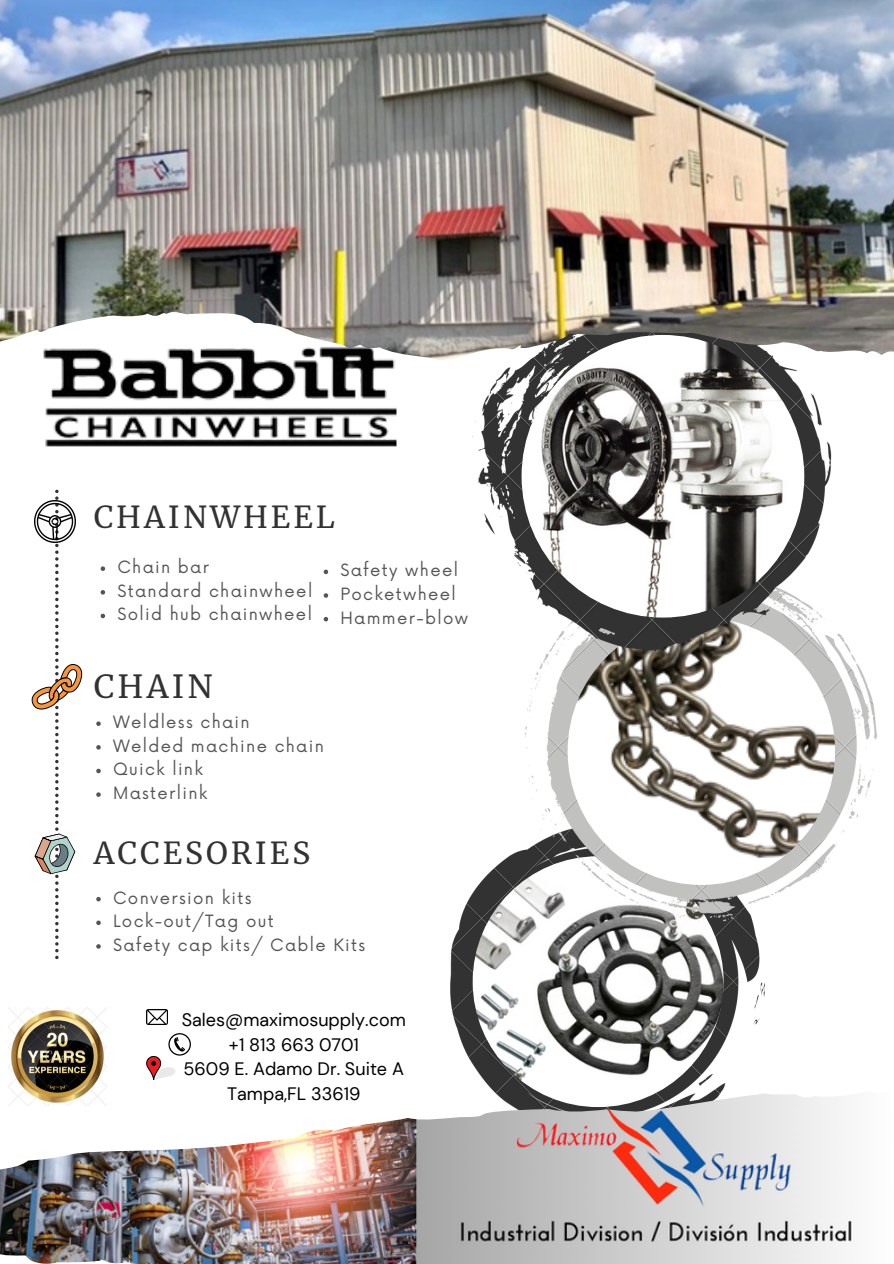
<style>
.page{position:relative;width:894px;height:1264px;background:#fff}
.page>*{position:absolute;margin:0;border:0;box-sizing:border-box;transform-origin:0 0}
.t1{font:31.5px "Merriweather";letter-spacing:.1em;color:#323232}
.t2{font:30px "Merriweather";letter-spacing:.1em;color:#323232}
.t3{font:18px "DM Sans";color:#000}
.t4{font:16.5px "Now";letter-spacing:.08em;color:#545454}
</style>
<div class="page">
<img style="left:450px;top:850px;width:314px;height:241px">
<img style="left:472px;top:856px;width:251px;height:251px;border-radius:50%">
<img style="left:524px;top:633px;width:353px;height:291px">
<img style="left:567px;top:617px;width:267px;height:268px;border-radius:50%">
<img style="left:472px;top:362px;width:359px;height:290px">
<img style="left:521px;top:335px;width:283px;height:282px;border-radius:50%">
<img style="left:0;top:0;width:893px;height:362px">
<img style="left:0;top:1091px;width:854px;height:172px">
<img style="left:34px;top:335px;width:386px;height:112px">
<svg style="left:32px;top:489px;width:50px;height:470px"></svg>
<img style="left:146px;top:1009px;width:22px;height:15px">
<svg style="left:168px;top:1033px;width:23px;height:22px"></svg>
<svg style="left:170px;top:1034px;width:20px;height:20px"></svg>
<svg style="left:146px;top:1037px;width:39px;height:43px"></svg>
<img style="left:8px;top:1007px;width:98px;height:98px">
<svg style="left:96px;top:721px;width:5px;height:5px"></svg>
<svg style="left:96px;top:745px;width:5px;height:4px"></svg>
<svg style="left:96px;top:768px;width:5px;height:5px"></svg>
<svg style="left:96px;top:792px;width:5px;height:4px"></svg>
<svg style="left:96px;top:896px;width:5px;height:5px"></svg>
<svg style="left:96px;top:920px;width:5px;height:5px"></svg>
<svg style="left:96px;top:944px;width:5px;height:4px"></svg>
<svg style="left:101px;top:566px;width:4px;height:5px"></svg>
<svg style="left:101px;top:590px;width:4px;height:4px"></svg>
<svg style="left:101px;top:613px;width:4px;height:5px"></svg>
<svg style="left:323px;top:569px;width:5px;height:5px"></svg>
<svg style="left:323px;top:593px;width:5px;height:4px"></svg>
<svg style="left:323px;top:617px;width:5px;height:4px"></svg>
<p class="t2" style="left:94px;top:498px;width:243px">CHAINWHEEL</p>
<p class="t4" style="left:117px;top:558px;width:93px">Chain bar</p>
<p class="t4" style="left:117px;top:581px;width:196px">Standard chainwheel</p>
<p class="t4" style="left:117px;top:605px;width:196px">Solid hub chainwheel</p>
<h1 class="t4" style="left:340px;top:561px;width:119px">Safety wheel</h1>
<p class="t4" style="left:340px;top:585px;width:117px">Pocketwheel</p>
<p class="t4" style="left:340px;top:608px;width:129px">Hammer-blow</p>
<p class="t1" style="left:94px;top:666px;width:120px">CHAIN</p>
<p class="t4" style="left:113px;top:713px;width:138px">Weldless chain</p>
<p class="t4" style="left:113px;top:736px;width:212px">Welded machine chain</p>
<p class="t4" style="left:113px;top:760px;width:91px">Quick link</p>
<p class="t4" style="left:113px;top:784px;width:96px">Masterlink</p>
<h1 class="t2" style="left:94px;top:834px;width:218px">ACCESORIES</h1>
<p class="t4" style="left:113px;top:888px;width:140px">Conversion kits</p>
<p class="t4" style="left:113px;top:912px;width:162px">Lock-out/Tag out</p>
<p class="t4" style="left:113px;top:935px;width:254px">Safety cap kits/ Cable Kits</p>
<p class="t3" style="left:182px;top:1008px;width:225px">Sales@maximosupply.com</p>
<p class="t3" style="left:228px;top:1032px;width:132px">+1 813 663 0701</p>
<p class="t3" style="left:183px;top:1057px;width:222px">5609 E. Adamo Dr. Suite A</p>
<p class="t3" style="left:227px;top:1082px;width:135px">Tampa,FL 33619</p>
</div>
